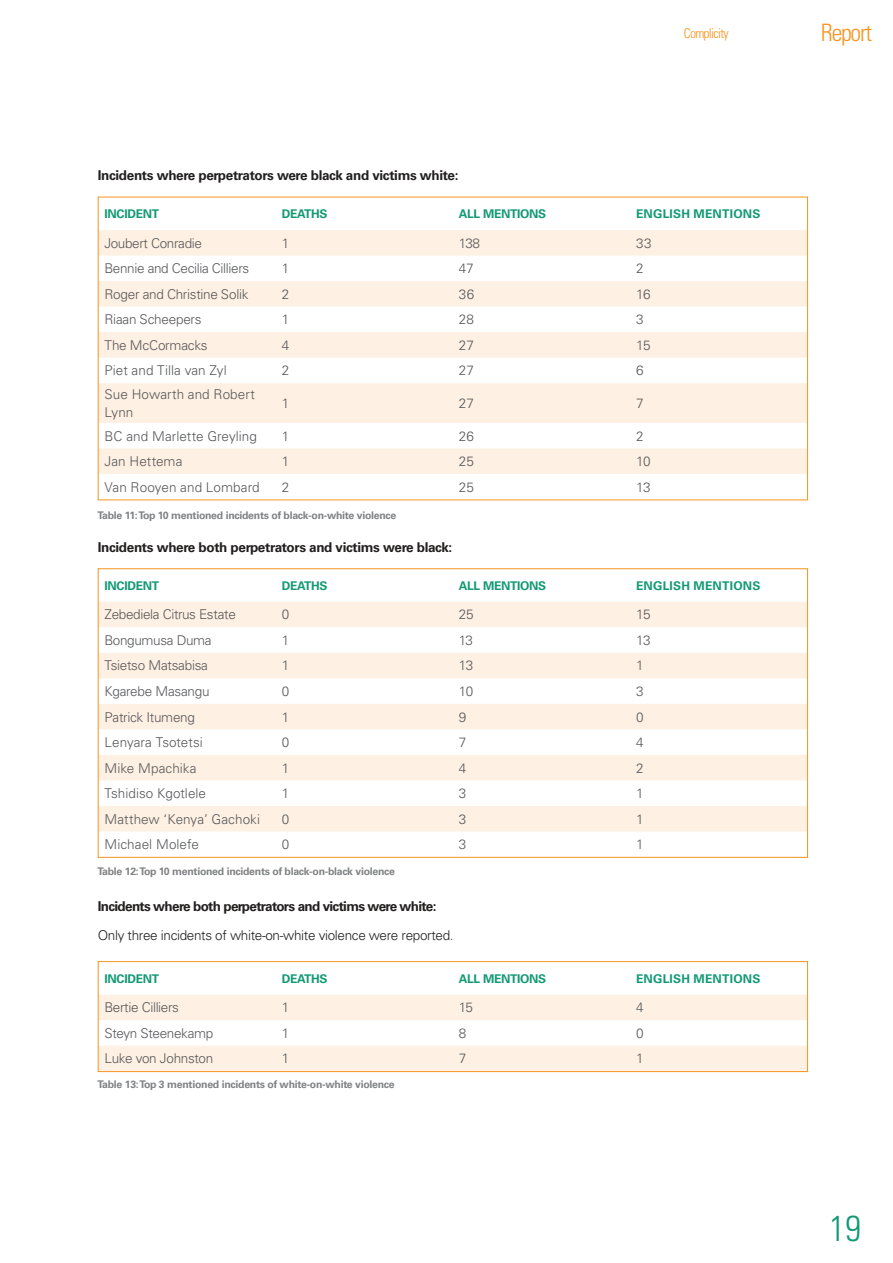
<style>
.page{position:relative;width:893px;height:1263px;background:#fff}
.page>*{position:absolute;margin:0;border:0;box-sizing:border-box;transform-origin:0 0}
.t1{font:300 condensed 36px "Univers LT Std";color:#149975}
.t2{font:300 condensed 24px "Univers LT Std";letter-spacing:-.05em;color:#f79420}
.t3{font:300 13.5px "Univers LT Std";letter-spacing:-.02em;color:#57585a}
.t4{font:300 13.5px/18px "Univers LT Std";letter-spacing:.005em;color:#57585a}
.t5{font:300 13.5px/28.5px "Univers LT Std";letter-spacing:-.025em;color:#221f1f}
.t6{font:700 13.5px "Univers LT Std";letter-spacing:-.025em;color:#221f1f}
.t7{font:300 13.5px "Univers LT Std";color:#57585a}
.t8{font:300 condensed 13.5px "Univers LT Std";letter-spacing:-.05em;color:#f79420}
.t9{font:700 12px "Univers LT Std";letter-spacing:-.025em;color:#149975}
.t10{font:700 12px "Univers LT Std";letter-spacing:.02em;color:#149975}
.t11{font:700 10.5px "Univers LT Std";letter-spacing:-.025em;color:#808284}
.s1{font-weight:700}
.s2{color:#57585a}
</style>
<div class="page">
<svg style="left:100px;top:230px;width:706px;height:244px;fill:#fef0e2"></svg>
<svg style="left:100px;top:602px;width:706px;height:229px;fill:#fef0e2"></svg>
<svg style="left:100px;top:995px;width:706px;height:75px;fill:#fef0e2"></svg>
<div style="left:98px;top:961px;width:710px;height:111px;border:1px solid #f79420"></div>
<p class="t6" style="left:98px;top:169px;width:362px">Incidents where perpetrators were black and victims white:</p>
<p class="t8" style="left:684px;top:29px;width:46px">Complicity</p>
<h2 class="t2" style="left:821px;top:24px;width:53px">Report</h2>
<p class="t9" style="left:105px;top:209px;width:56px">INCIDENT</p>
<p class="t9" style="left:282px;top:209px;width:47px">DEATHS</p>
<p class="t9" style="left:459px;top:209px;width:89px">ALL MENTIONS</p>
<p class="t10" style="left:636px;top:209px;width:126px">ENGLISH MENTIONS</p>
<p class="t3" style="left:105px;top:238px;width:99px">Joubert Conradie</p>
<p class="t3" style="left:282px;top:238px;width:9px">1</p>
<p class="t3" style="left:459px;top:238px;width:23px">138</p>
<p class="t3" style="left:636px;top:238px;width:17px">33</p>
<p class="t3" style="left:105px;top:263px;width:146px">Bennie and Cecilia Cilliers</p>
<p class="t3" style="left:282px;top:263px;width:9px">1</p>
<p class="t3" style="left:459px;top:263px;width:16px">47</p>
<p class="t3" style="left:636px;top:263px;width:9px">2</p>
<p class="t3" style="left:105px;top:289px;width:145px">Roger and Christine Solik</p>
<p class="t3" style="left:282px;top:289px;width:9px">2</p>
<p class="t3" style="left:459px;top:289px;width:17px">36</p>
<p class="t3" style="left:636px;top:289px;width:16px">16</p>
<p class="t3" style="left:105px;top:314px;width:98px">Riaan Scheepers</p>
<p class="t3" style="left:282px;top:314px;width:9px">1</p>
<p class="t3" style="left:459px;top:314px;width:17px">28</p>
<p class="t3" style="left:636px;top:314px;width:9px">3</p>
<p class="t3" style="left:105px;top:340px;width:104px">The McCormacks</p>
<p class="t3" style="left:282px;top:340px;width:9px">4</p>
<p class="t3" style="left:459px;top:340px;width:17px">27</p>
<p class="t3" style="left:636px;top:340px;width:16px">15</p>
<p class="t4" style="left:105px;top:363px;width:124px">Piet and Tilla van Zyl</p>
<p class="t3" style="left:282px;top:365px;width:9px">2</p>
<p class="t3" style="left:459px;top:365px;width:17px">27</p>
<p class="t3" style="left:636px;top:365px;width:9px">6</p>
<p class="t4" style="left:105px;top:386px;width:152px">Sue Howarth and Robert<br>Lynn</p>
<p class="t3" style="left:282px;top:398px;width:9px">1</p>
<p class="t3" style="left:459px;top:398px;width:17px">27</p>
<p class="t3" style="left:636px;top:398px;width:9px">7</p>
<p class="t4" style="left:105px;top:428px;width:154px">BC and Marlette Greyling</p>
<p class="t3" style="left:282px;top:431px;width:9px">1</p>
<p class="t3" style="left:459px;top:431px;width:17px">26</p>
<p class="t3" style="left:636px;top:431px;width:9px">2</p>
<p class="t4" style="left:105px;top:453px;width:79px">Jan Hettema</p>
<p class="t3" style="left:282px;top:456px;width:9px">1</p>
<p class="t3" style="left:459px;top:456px;width:17px">25</p>
<p class="t3" style="left:636px;top:456px;width:16px">10</p>
<p class="t4" style="left:105px;top:479px;width:157px">Van Rooyen and Lombard</p>
<p class="t3" style="left:282px;top:482px;width:9px">2</p>
<p class="t3" style="left:459px;top:482px;width:17px">25</p>
<p class="t3" style="left:636px;top:482px;width:16px">13</p>
<p class="t11" style="left:98px;top:511px;width:300px">Table 11: Top 10 mentioned incidents of black-on-white violence</p>
<p class="t6" style="left:98px;top:541px;width:356px">Incidents where both perpetrators and victims were black:</p>
<p class="t9" style="left:105px;top:581px;width:56px">INCIDENT</p>
<p class="t9" style="left:282px;top:581px;width:47px">DEATHS</p>
<p class="t9" style="left:459px;top:581px;width:89px">ALL MENTIONS</p>
<p class="t10" style="left:636px;top:581px;width:126px">ENGLISH MENTIONS</p>
<p class="t3" style="left:105px;top:609px;width:133px">Zebediela Citrus Estate</p>
<p class="t3" style="left:282px;top:609px;width:9px">0</p>
<p class="t3" style="left:459px;top:609px;width:16px">25</p>
<p class="t3" style="left:636px;top:609px;width:16px">15</p>
<p class="t3" style="left:105px;top:635px;width:109px">Bongumusa Duma</p>
<p class="t3" style="left:282px;top:635px;width:9px">1</p>
<p class="t3" style="left:459px;top:635px;width:15px">13</p>
<p class="t3" style="left:636px;top:635px;width:16px">13</p>
<p class="t3" style="left:105px;top:660px;width:105px">Tsietso Matsabisa</p>
<p class="t3" style="left:282px;top:660px;width:9px">1</p>
<p class="t3" style="left:459px;top:660px;width:16px">13</p>
<p class="t3" style="left:636px;top:660px;width:9px">1</p>
<p class="t3" style="left:105px;top:686px;width:107px">Kgarebe Masangu</p>
<p class="t3" style="left:282px;top:686px;width:9px">0</p>
<p class="t3" style="left:459px;top:686px;width:16px">10</p>
<p class="t3" style="left:636px;top:686px;width:9px">3</p>
<p class="t3" style="left:105px;top:711px;width:92px">Patrick Itumeng</p>
<p class="t3" style="left:282px;top:711px;width:9px">1</p>
<p class="t3" style="left:459px;top:711px;width:9px">9</p>
<p class="t3" style="left:636px;top:711px;width:9px">0</p>
<p class="t7" style="left:105px;top:737px;width:100px">Lenyara Tsotetsi</p>
<p class="t3" style="left:282px;top:737px;width:9px">0</p>
<p class="t3" style="left:459px;top:737px;width:9px">7</p>
<p class="t3" style="left:636px;top:737px;width:9px">4</p>
<p class="t4" style="left:105px;top:760px;width:93px">Mike Mpachika</p>
<p class="t3" style="left:282px;top:763px;width:9px">1</p>
<p class="t3" style="left:459px;top:763px;width:9px">4</p>
<p class="t3" style="left:636px;top:763px;width:9px">2</p>
<p class="t4" style="left:105px;top:785px;width:103px">Tshidiso Kgotlele</p>
<p class="t3" style="left:282px;top:788px;width:9px">1</p>
<p class="t3" style="left:459px;top:788px;width:9px">3</p>
<p class="t3" style="left:636px;top:788px;width:9px">1</p>
<p class="t4" style="left:105px;top:811px;width:157px">Matthew ‘Kenya’ Gachoki</p>
<p class="t3" style="left:282px;top:814px;width:9px">0</p>
<p class="t3" style="left:459px;top:814px;width:9px">3</p>
<p class="t3" style="left:636px;top:814px;width:9px">1</p>
<p class="t4" style="left:105px;top:836px;width:96px">Michael Molefe</p>
<p class="t3" style="left:282px;top:839px;width:9px">0</p>
<p class="t3" style="left:459px;top:839px;width:9px">3</p>
<p class="t3" style="left:636px;top:839px;width:9px">1</p>
<p class="t11" style="left:98px;top:866px;width:299px">Table 12: Top 10 mentioned incidents of black-on-black violence</p>
<p class="t5" style="left:98px;top:893px;width:357px"><span class="s1">Incidents where both perpetrators and victims were white:<br></span>Only three incidents of white-on-white violence were reported<span class="s2">.</span></p>
<p class="t9" style="left:105px;top:973px;width:56px">INCIDENT</p>
<p class="t9" style="left:282px;top:973px;width:47px">DEATHS</p>
<p class="t9" style="left:459px;top:973px;width:89px">ALL MENTIONS</p>
<p class="t10" style="left:636px;top:973px;width:126px">ENGLISH MENTIONS</p>
<p class="t3" style="left:105px;top:1002px;width:76px">Bertie Cilliers</p>
<p class="t3" style="left:282px;top:1002px;width:9px">1</p>
<p class="t3" style="left:459px;top:1002px;width:15px">15</p>
<p class="t3" style="left:636px;top:1002px;width:9px">4</p>
<p class="t3" style="left:105px;top:1028px;width:110px">Steyn Steenekamp</p>
<p class="t3" style="left:282px;top:1028px;width:9px">1</p>
<p class="t3" style="left:459px;top:1028px;width:9px">8</p>
<p class="t3" style="left:636px;top:1028px;width:9px">0</p>
<p class="t3" style="left:105px;top:1053px;width:110px">Luke von Johnston</p>
<p class="t3" style="left:282px;top:1053px;width:9px">1</p>
<p class="t3" style="left:459px;top:1053px;width:9px">7</p>
<p class="t3" style="left:636px;top:1053px;width:9px">1</p>
<p class="t11" style="left:98px;top:1079px;width:299px">Table 13: Top 3 mentioned incidents of white-on-white violence</p>
<h1 class="t1" style="left:829px;top:1208px;width:33px">19</h1>
</div>
